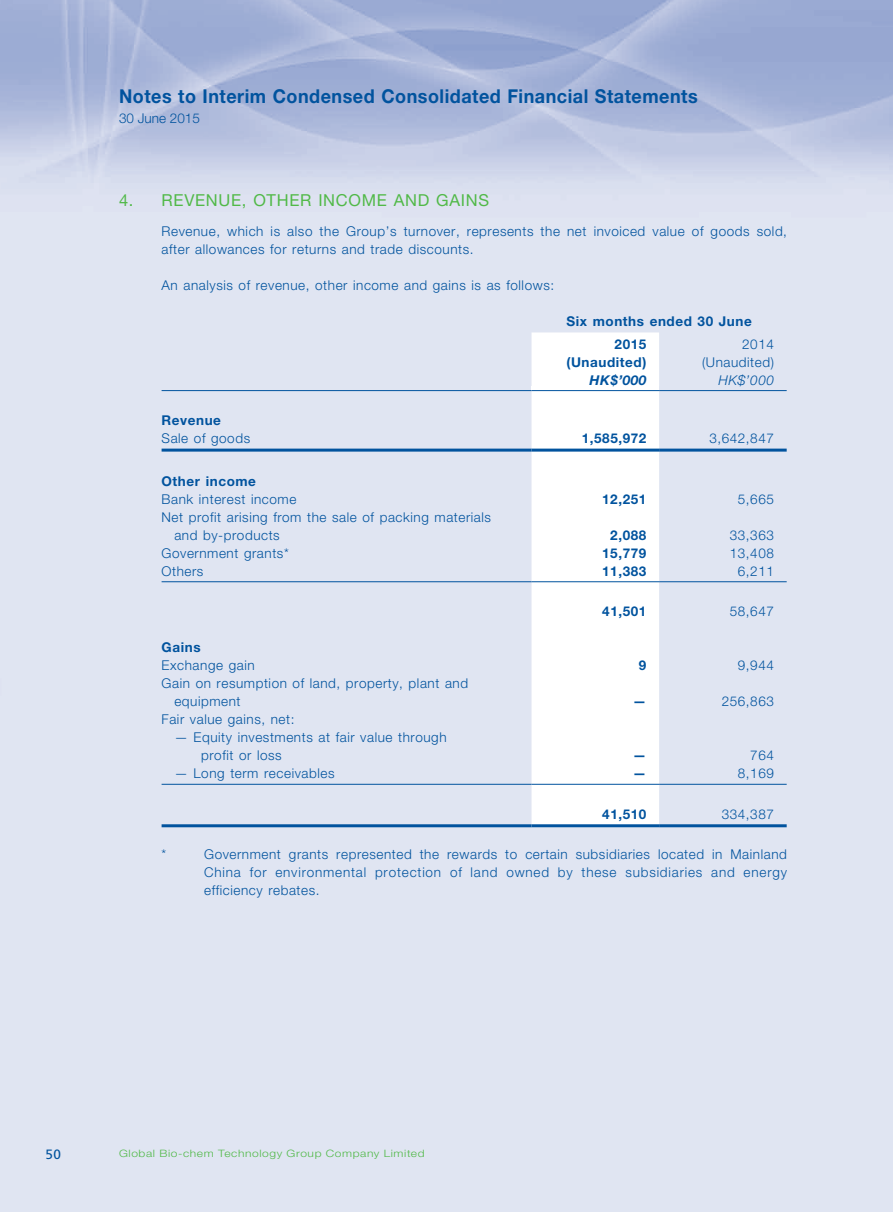
<style>
.page{position:relative;width:893px;height:1212px;background:#fff}
.page>*{position:absolute;margin:0;border:0;box-sizing:border-box;transform-origin:0 0}
.t1{font:700 19.2px "Helvetica Neue";letter-spacing:.03em;color:#01539e;scale:.94 1}
.t2{font:16.5px "Helvetica Neue";letter-spacing:.04em;color:#51b948}
.t3{font:300 13.5px/18px "Helvetica Neue";letter-spacing:.04em;color:#01539e}
.t4{font:700 13.5px/22.2px "Helvetica Neue";letter-spacing:.04em;color:#01539e}
.t5{font:300 13.5px "Helvetica Neue";color:#01539e}
.t6{font:italic 700 13.5px "Helvetica Neue";color:#01539e}
.t7{font:italic 300 13.5px "Helvetica Neue";color:#01539e}
.t8{font:13.5px "Frutiger";color:#01539e}
.t9{font:300 10.2px "Helvetica Neue";letter-spacing:.05em;color:#51b948;scale:1.18 1}
</style>
<div class="page">
<svg style="left:531px;top:332px;width:128px;height:492px"></svg>
<div style="left:531px;top:386px;width:128px;height:5px;background:#fff"></div>
<hr style="left:162px;top:390px;width:369px;height:1px;background:#01539e">
<hr style="left:531px;top:390px;width:128px;height:1px;background:#01539e">
<hr style="left:659px;top:390px;width:128px;height:1px;background:#01539e">
<hr style="left:162px;top:449px;width:369px;height:3px;background:#01539e">
<hr style="left:531px;top:449px;width:128px;height:3px;background:#01539e">
<hr style="left:659px;top:449px;width:128px;height:3px;background:#01539e">
<hr style="left:162px;top:581px;width:369px;height:1px;background:#01539e">
<hr style="left:531px;top:581px;width:128px;height:1px;background:#01539e">
<hr style="left:659px;top:581px;width:128px;height:1px;background:#01539e">
<hr style="left:162px;top:784px;width:369px;height:1px;background:#01539e">
<hr style="left:531px;top:784px;width:128px;height:1px;background:#01539e">
<hr style="left:659px;top:784px;width:128px;height:1px;background:#01539e">
<hr style="left:162px;top:824px;width:369px;height:3px;background:#01539e">
<hr style="left:531px;top:824px;width:128px;height:3px;background:#01539e">
<hr style="left:659px;top:824px;width:128px;height:3px;background:#01539e">
<h1 class="t1" style="left:119px;top:84px;width:617px">Notes to Interim Condensed Consolidated Financial Statements</h1>
<p class="t5" style="left:119px;top:110px;width:82px">30 June 2015</p>
<p class="t2" style="left:119px;top:190px;width:372px">4. REVENUE, OTHER INCOME AND GAINS</p>
<p class="t3" style="left:162px;top:222px;width:627px">Revenue, which is also the Group’s turnover, represents the net invoiced value of goods sold, after allowances for returns and trade discounts.</p>
<p class="t3" style="left:162px;top:276px;width:394px">An analysis of revenue, other income and gains is as follows:</p>
<p class="t4" style="left:615px;top:310px;width:139px;text-indent:-48px">Six months ended 30 June<br>2015</p>
<p class="t3" style="left:742px;top:334px;width:33px">2014</p>
<p class="t4" style="left:566px;top:350px;width:81px">(Unaudited)</p>
<p class="t3" style="left:702px;top:352px;width:73px">(Unaudited)</p>
<p class="t6" style="left:589px;top:371px;width:58px">HK$’000</p>
<p class="t7" style="left:718px;top:372px;width:57px">HK$’000</p>
<p class="t4" style="left:162px;top:409px;width:61px">Revenue</p>
<p class="t3" style="left:162px;top:429px;width:90px">Sale of goods</p>
<p class="t4" style="left:582px;top:427px;width:66px">1,585,972</p>
<p class="t3" style="left:709px;top:429px;width:66px">3,642,847</p>
<p class="t4" style="left:162px;top:469px;width:96px">Other income</p>
<p class="t3" style="left:162px;top:490px;width:136px">Bank interest income</p>
<p class="t4" style="left:602px;top:487px;width:46px">12,251</p>
<p class="t3" style="left:738px;top:490px;width:38px">5,665</p>
<p class="t3" style="left:174px;top:508px;width:318px;text-indent:-13px">Net profit arising from the sale of packing materials and by-products</p>
<p class="t4" style="left:610px;top:523px;width:38px">2,088</p>
<p class="t3" style="left:730px;top:526px;width:46px">33,363</p>
<p class="t3" style="left:162px;top:544px;width:129px">Government grants*</p>
<p class="t4" style="left:602px;top:541px;width:46px">15,779</p>
<p class="t3" style="left:730px;top:544px;width:46px">13,408</p>
<p class="t3" style="left:162px;top:562px;width:43px">Others</p>
<p class="t4" style="left:602px;top:559px;width:46px">11,383</p>
<p class="t3" style="left:738px;top:562px;width:38px">6,211</p>
<p class="t4" style="left:602px;top:600px;width:46px">41,501</p>
<p class="t3" style="left:730px;top:602px;width:46px">58,647</p>
<p class="t4" style="left:162px;top:636px;width:41px">Gains</p>
<p class="t3" style="left:162px;top:656px;width:95px">Exchange gain</p>
<p class="t4" style="left:639px;top:654px;width:9px">9</p>
<p class="t3" style="left:738px;top:656px;width:38px">9,944</p>
<p class="t3" style="left:174px;top:674px;width:295px;text-indent:-13px">Gain on resumption of land, property, plant and equipment</p>
<p class="t4" style="left:633px;top:690px;width:15px">—</p>
<p class="t3" style="left:722px;top:692px;width:54px">256,863</p>
<p class="t3" style="left:162px;top:710px;width:134px">Fair value gains, net:</p>
<p class="t3" style="left:201px;top:728px;width:247px;text-indent:-27px">— Equity investments at fair value through profit or loss</p>
<p class="t4" style="left:633px;top:744px;width:15px">—</p>
<p class="t3" style="left:750px;top:746px;width:25px">764</p>
<p class="t3" style="left:174px;top:764px;width:162px">— Long term receivables</p>
<p class="t4" style="left:633px;top:762px;width:15px">—</p>
<p class="t3" style="left:738px;top:764px;width:38px">8,169</p>
<p class="t4" style="left:602px;top:802px;width:46px">41,510</p>
<p class="t3" style="left:722px;top:805px;width:54px">334,387</p>
<p class="t3" style="left:162px;top:845px;width:6px">*</p>
<p class="t3" style="left:204px;top:845px;width:584px;text-align:justify">Government grants represented the rewards to certain subsidiaries located in Mainland China for environmental protection of land owned by these subsidiaries and energy efficiency rebates.</p>
<p class="t8" style="left:45px;top:1146px;width:17px">50</p>
<p class="t9" style="left:119px;top:1147px;width:260px">Global Bio-chem Technology Group Company Limited</p>
</div>
